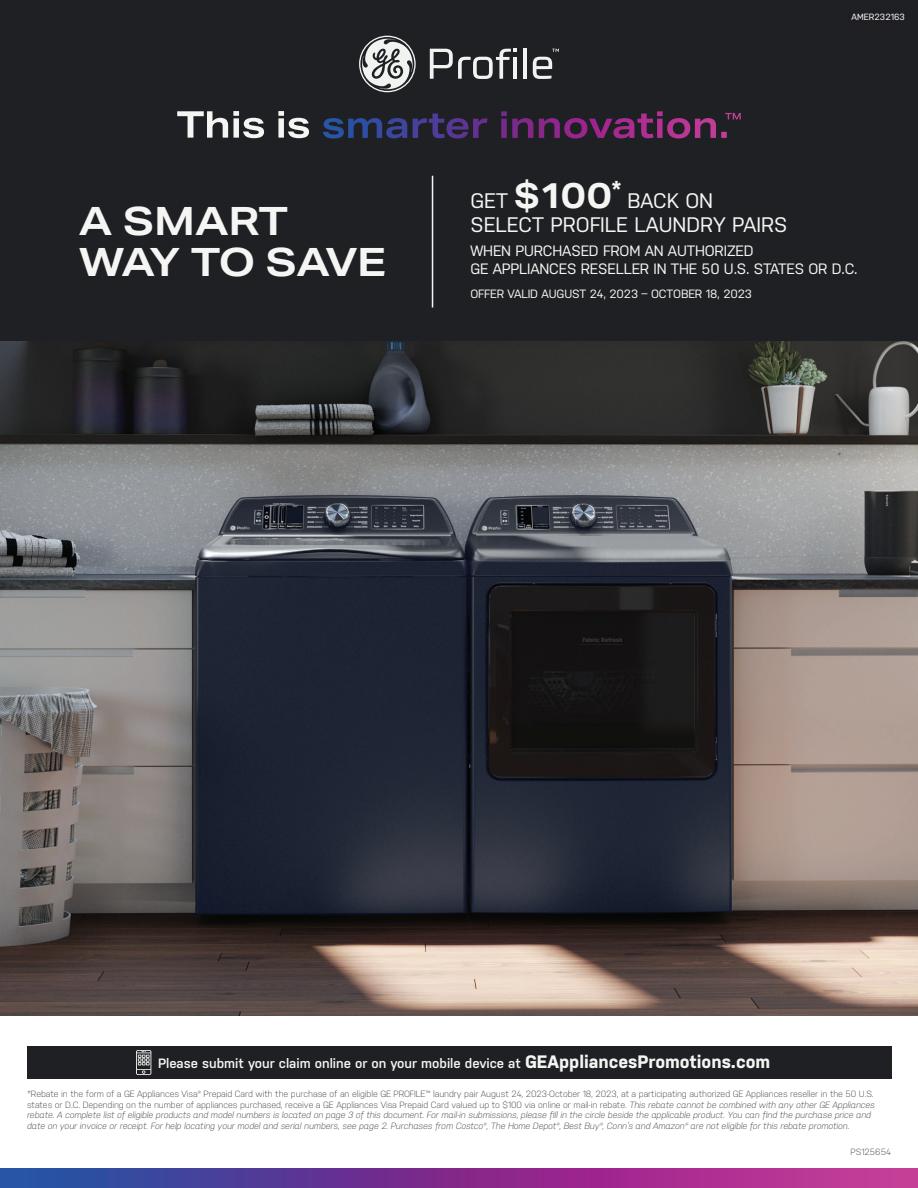
<style>
.page{position:relative;width:918px;height:1188px;background:#fff}
.page>*{position:absolute;margin:0;border:0;box-sizing:border-box;transform-origin:0 0}
.t1{font:700 39px/40.5px "Aktiv Grotesk Ex";letter-spacing:-.015em;color:#f5f6f3}
.t2{font:700 36px "Aktiv Grotesk Ex";color:#f5f6f3}
.t3{font:21px/24px "Nudista";color:#f5f6f3}
.t4{font:15px/18px "Nudista";letter-spacing:-.01em;color:#f5f6f3}
.t5{font:600 13.5px "Nudista";color:#f5f6f3}
.t6{font:12px "Nudista";letter-spacing:-.01em;color:#f5f6f3}
.t7{font:italic 300 9px/10.5px "Nudista";letter-spacing:-.01em;color:#383a37}
.t8{font:9px "Nudista";color:#fff}
.t9{font:300 9px "Nudista";color:#383a37}
.s1{font-family:"Nudista";font-weight:400;font-size:21px}
.s2{font-weight:700;font-size:18px}
.s3{font-style:normal}
</style>
<div class="page">
<div style="left:0;top:0;width:918px;height:680px;background:#1f2024"></div>
<svg style="left:359px;top:36px;width:57px;height:56px"></svg>
<hr style="left:523px;top:49px;width:4px;height:30px;background:#f1f3f1">
<svg style="left:430px;top:48px;width:87px;height:31px"></svg>
<svg style="left:533px;top:49px;width:26px;height:30px"></svg>
<img style="left:0;top:341px;width:918px;height:674px">
<div style="left:27px;top:1046px;width:865px;height:32px;background:#1f2024"></div>
<svg style="left:136px;top:1050px;width:15px;height:25px"></svg>
<svg style="left:0;top:1168px;width:918px;height:20px;background:#7b3694"></svg>
<svg style="left:177px;top:111px;width:132px;height:27px"></svg>
<svg style="left:429px;top:111px;width:312px;height:28px"></svg>
<hr style="left:432px;top:176px;width:1px;height:131px;background:#f5f6f3">
<div style="left:847px;top:9px;width:62px;height:15px;background:#231f20"></div>
<h1 class="t1" style="left:79px;top:201px;width:309px">A SMART<br>WAY TO SAVE</h1>
<p class="t8" style="left:852px;top:12px;width:55px">AMER232163</p>
<h2 class="t2" style="left:470px;top:173px;width:153px"><span class="s1">GET</span> $100<sup>*</sup></h2>
<h3 class="t3" style="left:471px;top:188px;width:318px;text-indent:157px">BACK ON<br>SELECT PROFILE LAUNDRY PAIRS</h3>
<h3 class="t4" style="left:470px;top:241px;width:389px">WHEN PURCHASED FROM AN AUTHORIZED<br>GE APPLIANCES RESELLER IN THE 50 U.S. STATES OR D.C.</h3>
<h3 class="t6" style="left:470px;top:287px;width:283px">OFFER VALID AUGUST 24, 2023 – OCTOBER 18, 2023</h3>
<h3 class="t5" style="left:158px;top:1055px;width:614px">Please submit your claim online or on your mobile device at <span class="s2">GEAppliancesPromotions.com</span></h3>
<p class="t7" style="left:27px;top:1089px;width:849px"><span class="s3">*Rebate in the form of a GE Appliances Visa® Prepaid Card with the purchase of an eligible GE PROFILE™ laundry pair August 24, 2023-October 18, 2023, at a participating authorized GE Appliances reseller in the 50 U.S. states or D.C. Depending on the number of appliances purchased, receive a GE Appliances Visa Prepaid Card valued up to $100 via online or mail-in rebate.</span> This rebate cannot be combined with any other GE Appliances rebate. A complete list of eligible products and model numbers is located on page 3 of this document. For mail-in submissions, please fill in the circle beside the applicable product. You can find the purchase price and date on your invoice or receipt. For help locating your model and serial numbers, see page 2. Purchases from Costco®, The Home Depot®, Best Buy®, Conn’s and Amazon® are not eligible for this rebate promotion.</p>
<p class="t9" style="left:851px;top:1147px;width:42px">PS125654</p>
</div>
